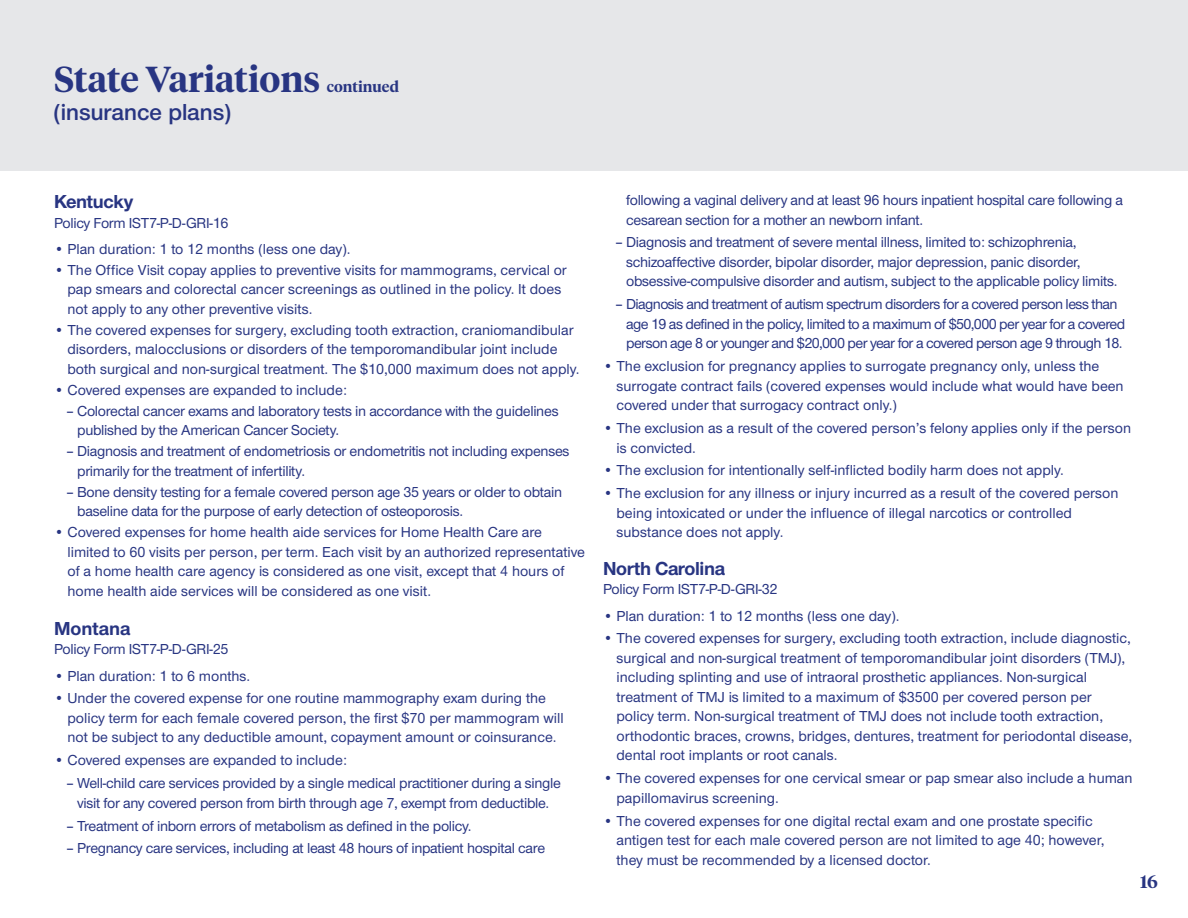
<style>
.page{position:relative;width:1188px;height:918px;background:#fff}
.page>*{position:absolute;margin:0;border:0;box-sizing:border-box;transform-origin:0 0}
.t1{font:600 36px "UHC Serif Headline";color:#283582}
.t2{font:600 24px "UHC Sans";color:#283582}
.t3{font:700 19.5px "UHC Sans";letter-spacing:-.02em;color:#283582}
.t4{font:700 19.5px "UHC Sans";color:#283582}
.t5{font:600 18px "UHC Serif Headline";color:#283582}
.t6{font:500 15px/19.5px "UHC Sans";color:#283582}
.t7{font:500 15px/19.5px "UHC Sans";letter-spacing:-.02em;color:#283582}
.t8{font:500 15px/19.5px "UHC Sans";letter-spacing:-.04em;color:#283582}
.t9{font:600 15px "UHC Serif Headline";color:#283582}
</style>
<div class="page">
<div style="left:0;top:0;width:1188px;height:171px;background:#e6e7e9"></div>
<h1 class="t1" style="left:54px;top:54px;width:268px">State Variations</h1>
<h2 class="t2" style="left:54px;top:97px;width:178px">(insurance plans)</h2>
<p class="t9" style="left:327px;top:76px;width:74px">continued</p>
<h3 class="t3" style="left:54px;top:188px;width:81px">Kentucky</h3>
<p class="t7" style="left:54px;top:212px;width:176px">Policy Form IST7-P-D-GRI-16</p>
<p class="t6" style="left:54px;top:238px;width:298px">• Plan duration: 1 to 12 months (less one day).</p>
<p class="t6" style="left:68px;top:259px;width:501px;text-indent:-14px">• The Office Visit copay applies to preventive visits for mammograms, cervical or pap smears and colorectal cancer screenings as outlined in the policy. It does not apply to any other preventive visits.</p>
<p class="t6" style="left:68px;top:319px;width:514px;text-indent:-14px">• The covered expenses for surgery, excluding tooth extraction, craniomandibular disorders, malocclusions or disorders of the temporomandibular joint include both surgical and non-surgical treatment. The $10,000 maximum does not apply.</p>
<p class="t6" style="left:54px;top:379px;width:295px">• Covered expenses are expanded to include:</p>
<p class="t7" style="left:77px;top:400px;width:483px;text-indent:-11px">– Colorectal cancer exams and laboratory tests in accordance with the guidelines published by the American Cancer Society.</p>
<p class="t7" style="left:77px;top:441px;width:494px;text-indent:-11px">– Diagnosis and treatment of endometriosis or endometritis not including expenses primarily for the treatment of infertility.</p>
<p class="t7" style="left:77px;top:481px;width:487px;text-indent:-11px">– Bone density testing for a female covered person age 35 years or older to obtain baseline data for the purpose of early detection of osteoporosis.</p>
<p class="t6" style="left:68px;top:522px;width:519px;text-indent:-14px">• Covered expenses for home health aide services for Home Health Care are limited to 60 visits per person, per term. Each visit by an authorized representative of a home health care agency is considered as one visit, except that 4 hours of home health aide services will be considered as one visit.</p>
<h3 class="t4" style="left:54px;top:615px;width:78px">Montana</h3>
<p class="t7" style="left:54px;top:639px;width:176px">Policy Form IST7-P-D-GRI-25</p>
<p class="t6" style="left:54px;top:665px;width:198px">• Plan duration: 1 to 6 months.</p>
<p class="t6" style="left:68px;top:688px;width:498px;text-indent:-14px">• Under the covered expense for one routine mammography exam during the policy term for each female covered person, the first $70 per mammogram will not be subject to any deductible amount, copayment amount or coinsurance.</p>
<p class="t6" style="left:54px;top:750px;width:295px">• Covered expenses are expanded to include:</p>
<p class="t7" style="left:66px;top:773px;width:497px;text-align:center">– Well-child care services provided by a single medical practitioner during a single visit for any covered person from birth through age 7, exempt from deductible.</p>
<p class="t7" style="left:66px;top:815px;width:407px">– Treatment of inborn errors of metabolism as defined in the policy.</p>
<p class="t7" style="left:66px;top:838px;width:481px">– Pregnancy care services, including at least 48 hours of inpatient hospital care</p>
<p class="t7" style="left:626px;top:190px;width:498px">following a vaginal delivery and at least 96 hours inpatient hospital care following a cesarean section for a mother an newborn infant.</p>
<p class="t7" style="left:626px;top:232px;width:493px;text-indent:-11px">– Diagnosis and treatment of severe mental illness, limited to: schizophrenia, schizoaffective disorder, bipolar disorder, major depression, panic disorder, obsessive-compulsive disorder and autism, subject to the applicable policy limits.</p>
<p class="t8" style="left:626px;top:294px;width:501px;text-indent:-11px">– Diagnosis and treatment of autism spectrum disorders for a covered person less than age 19 as defined in the policy, limited to a maximum of $50,000 per year for a covered person age 8 or younger and $20,000 per year for a covered person age 9 through 18.</p>
<p class="t6" style="left:616px;top:356px;width:509px;text-indent:-14px">• The exclusion for pregnancy applies to surrogate pregnancy only, unless the surrogate contract fails (covered expenses would include what would have been covered under that surrogacy contract only.)</p>
<p class="t6" style="left:616px;top:418px;width:516px;text-indent:-14px">• The exclusion as a result of the covered person’s felony applies only if the person is convicted.</p>
<p class="t6" style="left:603px;top:460px;width:463px">• The exclusion for intentionally self-inflicted bodily harm does not apply.</p>
<p class="t6" style="left:616px;top:483px;width:503px;text-indent:-14px">• The exclusion for any illness or injury incurred as a result of the covered person being intoxicated or under the influence of illegal narcotics or controlled substance does not apply.</p>
<h3 class="t3" style="left:603px;top:555px;width:123px">North Carolina</h3>
<p class="t7" style="left:603px;top:579px;width:176px">Policy Form IST7-P-D-GRI-32</p>
<p class="t6" style="left:603px;top:605px;width:298px">• Plan duration: 1 to 12 months (less one day).</p>
<p class="t6" style="left:616px;top:628px;width:517px;text-indent:-14px">• The covered expenses for surgery, excluding tooth extraction, include diagnostic, surgical and non-surgical treatment of temporomandibular joint disorders (TMJ), including splinting and use of intraoral prosthetic appliances. Non-surgical treatment of TMJ is limited to a maximum of $3500 per covered person per policy term. Non-surgical treatment of TMJ does not include tooth extraction, orthodontic braces, crowns, bridges, dentures, treatment for periodontal disease, dental root implants or root canals.</p>
<p class="t6" style="left:616px;top:768px;width:518px;text-indent:-14px">• The covered expenses for one cervical smear or pap smear also include a human papillomavirus screening.</p>
<p class="t6" style="left:616px;top:810px;width:490px;text-indent:-14px">• The covered expenses for one digital rectal exam and one prostate specific antigen test for each male covered person are not limited to age 40; however, they must be recommended by a licensed doctor.</p>
<p class="t5" style="left:1140px;top:869px;width:19px">16</p>
</div>
